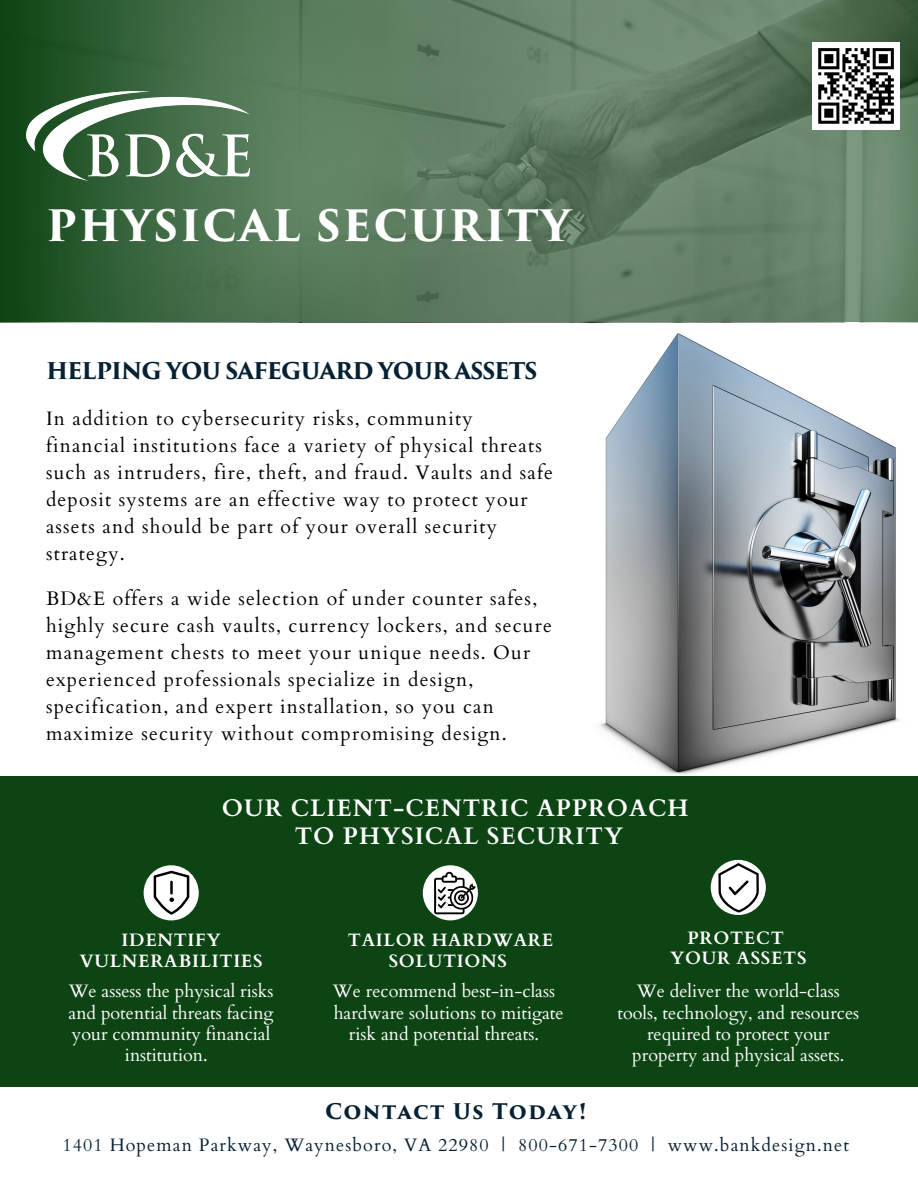
<style>
.page{position:relative;width:918px;height:1188px;background:#fff}
.page>*{position:absolute;margin:0;border:0;box-sizing:border-box;transform-origin:0 0}
.t1{font:700 42.15px "Trajan Pro 3";letter-spacing:.045em;color:#fff}
.t2{font:700 24px "Cardo";letter-spacing:.04em;color:#fff}
.t3{font:700 22.5px "Trajan Pro 3";letter-spacing:-.045em;color:#062133}
.t4{font:700 21px "Trajan Pro 3";letter-spacing:.06em;color:#062133}
.t5{font:19.5px/27px "Cardo";letter-spacing:.06em;color:#000}
.t6{font:18px/21.3px "Cardo";color:#fff;text-align:center}
.t7{font:18px "Cardo";letter-spacing:.06em;color:#062133}
.t8{font:700 17.85px/20.2px "Cardo";letter-spacing:.04em;color:#fff;text-align:center}
</style>
<div class="page">
<img style="left:599px;top:333px;width:301px;height:442px">
<div style="left:0;top:776px;width:918px;height:310px;background:#0d4413"></div>
<div style="left:144px;top:865px;width:55px;height:55px;background:#fff;border-radius:50%"></div>
<svg style="left:154px;top:871px;width:35px;height:44px"></svg>
<div style="left:423px;top:865px;width:55px;height:55px;background:#fff;border-radius:50%"></div>
<svg style="left:434px;top:872px;width:42px;height:42px"></svg>
<div style="left:711px;top:860px;width:55px;height:55px;background:#fff;border-radius:50%"></div>
<svg style="left:718px;top:863px;width:41px;height:50px"></svg>
<svg style="left:0;top:0;width:918px;height:322px;background:#557759"></svg>
<img style="left:27px;top:92px;width:223px;height:89px">
<div style="left:812px;top:42px;width:88px;height:88px;background:#fff"></div>
<svg style="left:818px;top:48px;width:76px;height:76px"></svg>
<hr style="left:870px;top:121px;width:24px;height:3px;background:#000">
<p class="t1" style="left:46px;top:210px;width:526px">PHYSICAL SECURITY</p>
<p class="t3" style="left:46px;top:362px;width:493px">HELPING YOU SAFEGUARD YOUR ASSETS</p>
<p class="t5" style="left:46px;top:405px;width:509px">In addition to cybersecurity risks, community financial institutions face a variety of physical threats such as intruders, fire, theft, and fraud. Vaults and safe deposit systems are an effective way to protect your assets and should be part of your overall security strategy.</p>
<p class="t5" style="left:46px;top:585px;width:507px">BD&amp;E offers a wide selection of under counter safes, highly secure cash vaults, currency lockers, and secure management chests to meet your unique needs. Our experienced professionals specialize in design, specification, and expert installation, so you can maximize security without compromising design.</p>
<p class="t2" style="left:222px;top:792px;width:468px">OUR CLIENT-CENTRIC APPROACH</p>
<p class="t2" style="left:295px;top:820px;width:330px">TO PHYSICAL SECURITY</p>
<p class="t8" style="left:80px;top:931px;width:184px">IDENTIFY<br>VULNERABILITIES</p>
<p class="t6" style="left:69px;top:981px;width:207px">We assess the physical risks and potential threats facing your community financial institution.</p>
<p class="t8" style="left:348px;top:931px;width:207px">TAILOR HARDWARE<br>SOLUTIONS</p>
<p class="t6" style="left:333px;top:981px;width:232px">We recommend best-in-class hardware solutions to mitigate risk and potential threats.</p>
<p class="t4" style="left:325px;top:1103px;width:263px">Contact Us Today!</p>
<p class="t8" style="left:687px;top:928px;width:98px">PROTECT</p>
<p class="t8" style="left:670px;top:948px;width:138px">YOUR ASSETS</p>
<p class="t6" style="left:617px;top:981px;width:243px">We deliver the world-class tools, technology, and resources required to protect your property and physical assets.</p>
<p class="t7" style="left:63px;top:1134px;width:788px">1401 Hopeman Parkway, Waynesboro, VA 22980 | 800-671-7300 | www.bankdesign.net</p>
</div>
